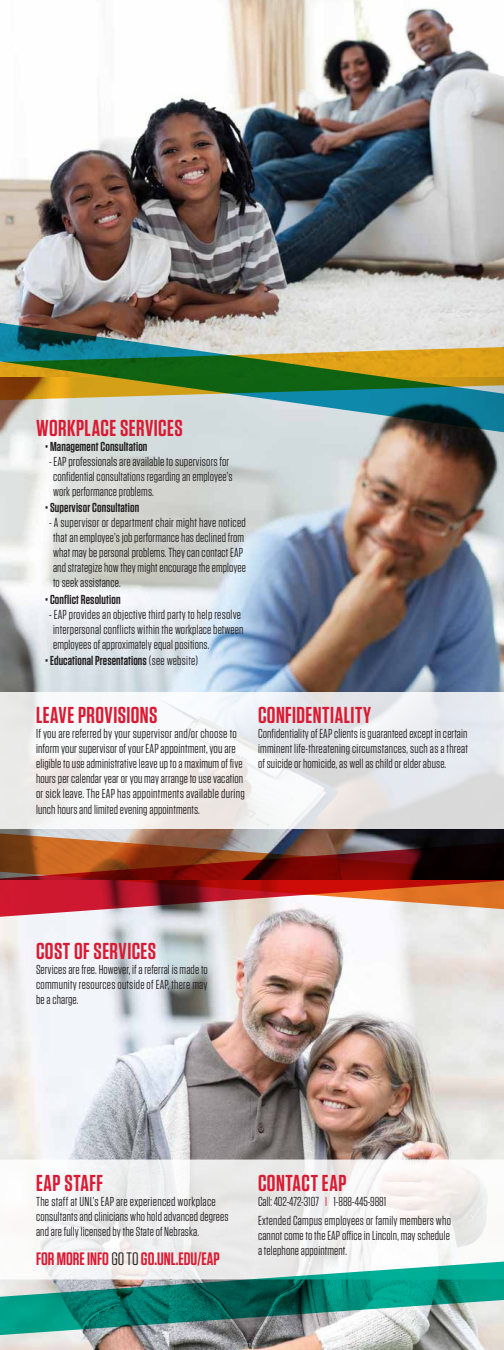
<style>
.page{position:relative;width:504px;height:1350px;background:#fff}
.page>*{position:absolute;margin:0;border:0;box-sizing:border-box;transform-origin:0 0}
.t1{font:600 23px "Tungsten";letter-spacing:.02em;color:#da1a32}
.t2{font:600 18px "Tungsten";color:#da1a32}
.t3{font:13px/15px "Tungsten";letter-spacing:.01em;color:#231f20}
.t4{font:600 13px "Tungsten";letter-spacing:.01em;color:#231f20}
.s1{font-weight:400}
.s2{font-weight:400;color:#231f20}
.s3{color:#da1a32}
</style>
<div class="page">
<img style="left:0;top:917px;width:504px;height:433px">
<svg style="left:0;top:1160px;width:504px;height:101px;fill:#f2f0f1"></svg>
<img style="left:0;top:0;width:504px;height:322px">
<img style="left:0;top:433px;width:504px;height:400px">
<svg style="left:0;top:1261px;width:504px;height:75px"></svg>
<svg style="left:0;top:322px;width:504px;height:111px"></svg>
<svg style="left:0;top:692px;width:504px;height:136px"></svg>
<svg style="left:0;top:833px;width:504px;height:9px"></svg>
<svg style="left:0;top:842px;width:504px;height:75px"></svg>
<h1 class="t1" style="left:36px;top:416px;width:148px">WORKPLACE SERVICES</h1>
<p class="t4" style="left:45px;top:439px;width:104px">• Management Consultation</p>
<p class="t3" style="left:53px;top:454px;width:181px;text-indent:-4px">- EAP professionals are available to supervisors for confidential consultations regarding an employee’s work performance problems.</p>
<p class="t4" style="left:45px;top:501px;width:96px">• Supervisor Consultation</p>
<p class="t3" style="left:53px;top:515px;width:194px;text-indent:-4px">- A supervisor or department chair might have noticed that an employee’s job performance has declined from what may be personal problems. They can contact EAP and strategize how they might encourage the employee to seek assistance.</p>
<p class="t4" style="left:45px;top:592px;width:77px">• Conflict Resolution</p>
<p class="t3" style="left:53px;top:607px;width:192px;text-indent:-4px">- EAP provides an objective third party to help resolve interpersonal conflicts within the workplace between employees of approximately equal positions.</p>
<p class="t4" style="left:45px;top:654px;width:155px">• Educational Presentations <span class="s1">(see website)</span></p>
<h1 class="t1" style="left:36px;top:703px;width:123px">LEAVE PROVISIONS</h1>
<p class="t3" style="left:36px;top:726px;width:210px">If you are referred by your supervisor and/or choose to inform your supervisor of your EAP appointment, you are eligible to use administrative leave up to a maximum of five hours per calendar year or you may arrange to use vacation or sick leave. The EAP has appointments available during lunch hours and limited evening appointments.</p>
<h1 class="t1" style="left:258px;top:703px;width:115px">CONFIDENTIALITY</h1>
<p class="t3" style="left:258px;top:727px;width:212px;text-align:justify">Confidentiality of EAP clients is guaranteed except in certain imminent life-threatening circumstances, such as a threat of suicide or homicide, as well as child or elder abuse.</p>
<h1 class="t1" style="left:36px;top:939px;width:122px">COST OF SERVICES</h1>
<p class="t3" style="left:36px;top:962px;width:173px;text-align:justify">Services are free. However, if a referral is made to community resources outside of EAP, there may be a charge.</p>
<h1 class="t1" style="left:36px;top:1171px;width:69px">EAP STAFF</h1>
<p class="t3" style="left:36px;top:1194px;width:194px">The staff at UNL’s EAP are experienced workplace consultants and clinicians who hold advanced degrees and are fully licensed by the State of Nebraska.</p>
<h2 class="t2" style="left:36px;top:1249px;width:185px">FOR MORE INFO <span class="s2">GO TO</span> GO.UNL.EDU/EAP</h2>
<h1 class="t1" style="left:258px;top:1171px;width:90px">CONTACT EAP</h1>
<p class="t3" style="left:258px;top:1192px;width:194px;line-height:19.5px">Call: 402-472-3107 <span class="s3">I</span> 1-888-445-9881<br>Extended Campus employees or family members who</p>
<p class="t3" style="left:258px;top:1228px;width:193px">cannot come to the EAP office in Lincoln, may schedule a telephone appointment.</p>
</div>
